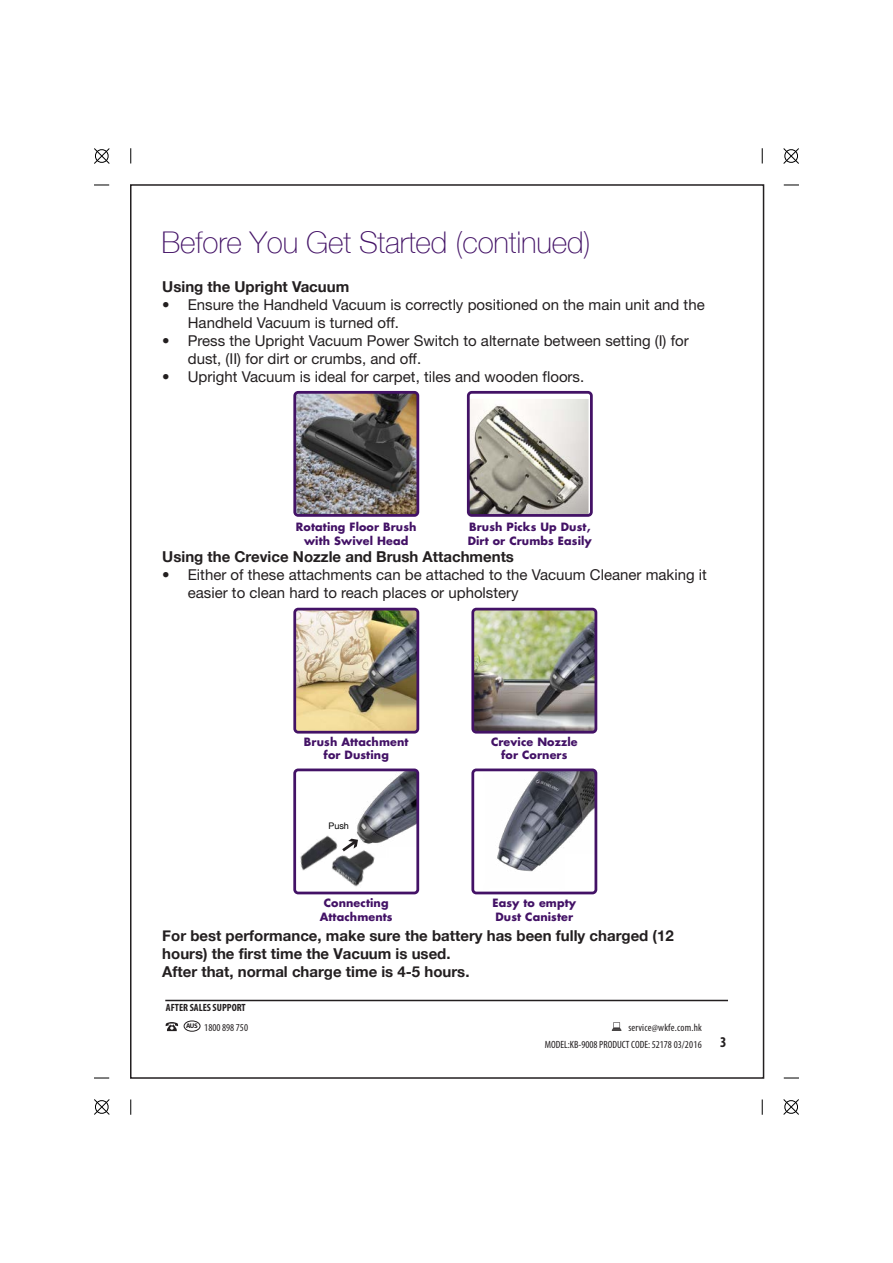
<style>
.page{position:relative;width:893px;height:1263px;background:#fff}
.page>*{position:absolute;margin:0;border:0;box-sizing:border-box;transform-origin:0 0}
.t1{font:100 29.85px "Helvetica Neue";letter-spacing:-.005em;color:#431266}
.t2{font:15px/18px "Helvetica Neue";color:#231f20}
.t3{font:700 15px/18px "Helvetica Neue";color:#231f20}
.t4{font:700 condensed 15px "Myriad Pro";color:#231f20}
.t5{font:700 11.1px/13.4px "Futura";letter-spacing:.01em;color:#431266;text-align:center}
.t6{font:condensed 10.5px "Myriad Pro";color:#231f20}
.t7{font:condensed 10.5px "Myriad Pro";letter-spacing:.02em;color:#231f20}
.t8{font:700 condensed 10.5px "Myriad Pro";color:#231f20}
.t9{font:9px "Helvetica Neue";color:#000001}
.t10{font:700 6.75px "Myriad Pro";color:#231f20}
</style>
<div class="page">
<img style="left:300px;top:835px;width:75px;height:52px">
<img style="left:350px;top:772px;width:65px;height:86px">
<div style="left:293px;top:768px;width:126px;height:126px;border:3px solid #431266;border-radius:3px"></div>
<svg style="left:94px;top:148px;width:16px;height:16px"></svg>
<svg style="left:94px;top:185px;width:15px;height:1px"></svg>
<svg style="left:130px;top:148px;width:1px;height:15px"></svg>
<svg style="left:94px;top:1099px;width:16px;height:16px"></svg>
<svg style="left:94px;top:1078px;width:15px;height:1px"></svg>
<svg style="left:130px;top:1099px;width:1px;height:16px"></svg>
<svg style="left:783px;top:148px;width:16px;height:16px"></svg>
<svg style="left:784px;top:185px;width:15px;height:1px"></svg>
<svg style="left:762px;top:148px;width:1px;height:15px"></svg>
<svg style="left:783px;top:1099px;width:16px;height:16px"></svg>
<svg style="left:784px;top:1078px;width:15px;height:1px"></svg>
<svg style="left:762px;top:1099px;width:1px;height:16px"></svg>
<svg style="left:166px;top:1022px;width:12px;height:9px"></svg>
<div style="left:184px;top:1020px;width:16px;height:11px;border:1px solid #231f20;border-radius:50%"></div>
<svg style="left:612px;top:1022px;width:9px;height:9px"></svg>
<hr style="left:165px;top:1000px;width:563px;height:1px;background:#231f20">
<img style="left:297px;top:395px;width:118px;height:118px">
<div style="left:293px;top:391px;width:126px;height:126px;border:3px solid #431266;border-radius:3px"></div>
<img style="left:297px;top:612px;width:118px;height:117px">
<div style="left:293px;top:608px;width:126px;height:125px;border:3px solid #431266;border-radius:3px"></div>
<img style="left:475px;top:612px;width:118px;height:117px">
<div style="left:471px;top:608px;width:126px;height:125px;border:3px solid #431266;border-radius:3px"></div>
<img style="left:497px;top:772px;width:96px;height:100px">
<div style="left:471px;top:768px;width:126px;height:126px;border:3px solid #431266;border-radius:3px"></div>
<img style="left:471px;top:399px;width:118px;height:114px">
<div style="left:467px;top:391px;width:126px;height:126px;border:3px solid #431266;border-radius:3px"></div>
<h1 class="t1" style="left:162px;top:220px;width:431px">Before You Get Started (continued)</h1>
<p class="t3" style="left:162px;top:278px;width:188px">Using the Upright Vacuum</p>
<p class="t2" style="left:188px;top:295px;width:518px;text-indent:-26px">• Ensure the Handheld Vacuum is correctly positioned on the main unit and the<br>Handheld Vacuum is turned off.</p>
<p class="t2" style="left:188px;top:331px;width:502px;text-indent:-26px">• Press the Upright Vacuum Power Switch to alternate between setting (I) for dust, (II) for dirt or crumbs, and off.</p>
<p class="t2" style="left:162px;top:367px;width:423px">• Upright Vacuum is ideal for carpet, tiles and wooden floors.</p>
<p class="t5" style="left:296px;top:520px;width:122px">Rotating Floor Brush with Swivel Head</p>
<p class="t5" style="left:468px;top:520px;width:126px;text-align:left">Brush Picks Up Dust,<br>Dirt or Crumbs Easily</p>
<p class="t3" style="left:162px;top:548px;width:353px">Using the Crevice Nozzle and Brush Attachments</p>
<p class="t2" style="left:188px;top:565px;width:521px;text-indent:-26px">• Either of these attachments can be attached to the Vacuum Cleaner making it easier to clean hard to reach places or upholstery</p>
<p class="t5" style="left:304px;top:734px;width:106px">Brush Attachment for Dusting</p>
<p class="t5" style="left:491px;top:734px;width:88px">Crevice Nozzle for Corners</p>
<p class="t9" style="left:329px;top:819px;width:22px">Push</p>
<p class="t5" style="left:320px;top:896px;width:74px">Connecting<br>Attachments</p>
<p class="t5" style="left:492px;top:896px;width:85px;text-align:left">Easy to empty<br>Dust Canister</p>
<p class="t3" style="left:162px;top:927px;width:513px">For best performance, make sure the battery has been fully charged (12 hours) the first time the Vacuum is used.<br>After that, normal charge time is 4-5 hours.</p>
<p class="t8" style="left:166px;top:1001px;width:81px">AFTER SALES SUPPORT</p>
<p class="t6" style="left:545px;top:1038px;width:159px">MODEL:KB-9008 PRODUCT CODE: 52178 03/2016</p>
<p class="t10" style="left:186px;top:1021px;width:13px">AUS</p>
<p class="t7" style="left:628px;top:1021px;width:75px">service@wkfe.com.hk</p>
<p class="t6" style="left:204px;top:1021px;width:45px">1800 898 750</p>
<p class="t4" style="left:720px;top:1033px;width:8px">3</p>
</div>
